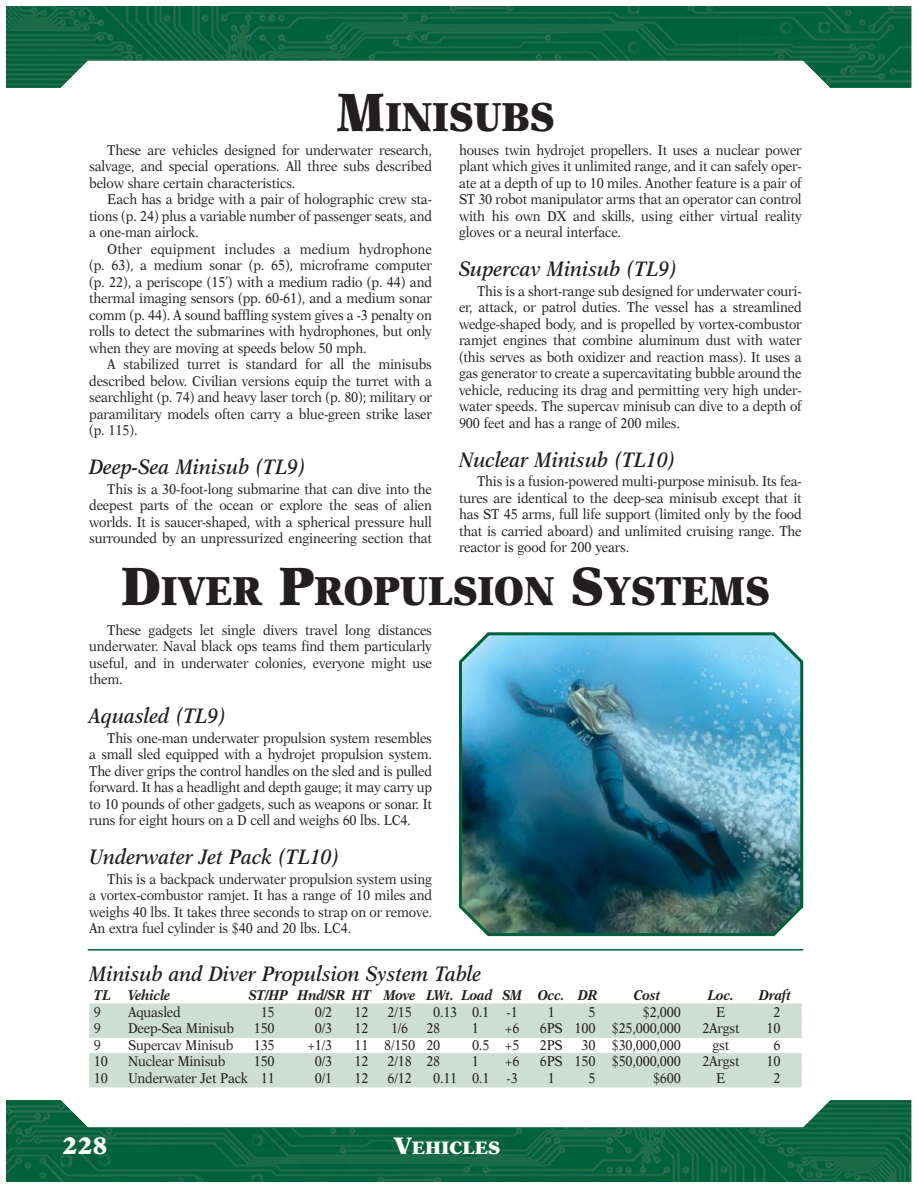
<style>
.page{position:relative;width:918px;height:1188px;background:#fff}
.page>*{position:absolute;margin:0;border:0;box-sizing:border-box;transform-origin:0 0}
.t1{font:900 40.5px "New Aster";color:#231f20;scale:.9 1}
.t2{font:900 24px "New Aster";color:#fff}
.t3{font:italic 600 21px "New Aster";color:#231f20;scale:.9 1}
.t4{font:900 18px "New Aster";color:#fff}
.t5{font:14.25px/16.5px "New Aster";letter-spacing:-.01em;color:#231f20;text-align:justify;scale:.9 1}
.t6{font:italic 700 14.25px "New Aster";letter-spacing:-.01em;color:#231f20;scale:.9 1}
.s1{font-size:54px}
.s2{font-size:24px}
</style>
<div class="page">
<img style="left:7px;top:1100px;width:904px;height:81px">
<img style="left:7px;top:7px;width:904px;height:81px">
<div style="left:89px;top:1003px;width:713px;height:18px;background:#ceded4"></div>
<div style="left:89px;top:1020px;width:713px;height:18px;background:#ceded4"></div>
<div style="left:89px;top:1053px;width:713px;height:18px;background:#ceded4"></div>
<div style="left:89px;top:1069px;width:713px;height:18px;background:#ceded4"></div>
<hr style="left:88px;top:949px;width:715px;height:2px;background:#00613b">
<img style="left:459px;top:632px;width:344px;height:304px">
<h1 class="t1" style="left:336px;top:100px;width:244px"><span class="s1">M</span>INISUBS</h1>
<p class="t5" style="left:89px;top:143px;width:382px;text-indent:18px">These are vehicles designed for underwater research, salvage, and special operations. All three subs described below share certain characteristics.</p>
<p class="t5" style="left:89px;top:192px;width:382px;text-indent:18px">Each has a bridge with a pair of holographic crew sta&shy;tions (p. 24) plus a variable number of passenger seats, and a one-man airlock.</p>
<p class="t5" style="left:89px;top:242px;width:382px;text-indent:18px">Other equipment includes a medium hydrophone (p. 63), a medium sonar (p. 65), microframe computer (p. 22), a periscope (15’) with a medium radio (p. 44) and thermal imaging sensors (pp. 60-61), and a medium sonar comm (p. 44). A sound baffling system gives a -3 penalty on rolls to detect the submarines with hydrophones, but only when they are moving at speeds below 50 mph.</p>
<p class="t5" style="left:89px;top:357px;width:382px;text-indent:18px">A stabilized turret is standard for all the minisubs described below. Civilian versions equip the turret with a searchlight (p. 74) and heavy laser torch (p. 80); military or paramilitary models often carry a blue-green strike laser (p. 115).</p>
<h3 class="t3" style="left:89px;top:458px;width:242px">Deep-Sea Minisub (TL9)</h3>
<p class="t5" style="left:89px;top:482px;width:382px;text-indent:18px">This is a 30-foot-long submarine that can dive into the deepest parts of the ocean or explore the seas of alien worlds. It is saucer-shaped, with a spherical pressure hull surrounded by an unpressurized engineering section that</p>
<p class="t5" style="left:459px;top:143px;width:382px">houses twin hydrojet propellers. It uses a nuclear power plant which gives it unlimited range, and it can safely oper&shy;ate at a depth of up to 10 miles. Another feature is a pair of ST 30 robot manipulator arms that an operator can control with his own DX and skills, using either virtual reality gloves or a neural interface.</p>
<h3 class="t3" style="left:459px;top:260px;width:244px">Supercav Minisub (TL9)</h3>
<p class="t5" style="left:459px;top:284px;width:382px;text-indent:18px">This is a short-range sub designed for underwater couri&shy;er, attack, or patrol duties. The vessel has a streamlined wedge-shaped body, and is propelled by vortex-combustor ramjet engines that combine aluminum dust with water (this serves as both oxidizer and reaction mass). It uses a gas generator to create a supercavitating bubble around the vehicle, reducing its drag and permitting very high under&shy;water speeds. The supercav minisub can dive to a depth of 900 feet and has a range of 200 miles.</p>
<h3 class="t3" style="left:459px;top:451px;width:242px">Nuclear Minisub (TL10)</h3>
<p class="t5" style="left:459px;top:474px;width:382px;text-indent:18px">This is a fusion-powered multi-purpose minisub. Its fea&shy;tures are identical to the deep-sea minisub except that it has ST 45 arms, full life support (limited only by the food that is carried aboard) and unlimited cruising range. The reactor is good for 200 years.</p>
<h1 class="t1" style="left:121px;top:574px;width:722px"><span class="s1">D</span>IVER <span class="s1">P</span>ROPULSION <span class="s1">S</span>YSTEMS</h1>
<p class="t5" style="left:89px;top:623px;width:382px;text-indent:18px">These gadgets let single divers travel long distances underwater. Naval black ops teams find them particularly useful, and in underwater colonies, everyone might use them.</p>
<h3 class="t3" style="left:89px;top:707px;width:154px">Aquasled (TL9)</h3>
<p class="t5" style="left:89px;top:731px;width:382px;text-indent:18px">This one-man underwater propulsion system resembles a small sled equipped with a hydrojet propulsion system.<br>The diver grips the control handles on the sled and is pulled forward. It has a headlight and depth gauge; it may carry up to 10 pounds of other gadgets, such as weapons or sonar. It runs for eight hours on a D cell and weighs 60 lbs. LC4.</p>
<h3 class="t3" style="left:89px;top:848px;width:280px">Underwater Jet Pack (TL10)</h3>
<p class="t5" style="left:89px;top:872px;width:383px;text-indent:18px">This is a backpack underwater propulsion system using a vortex-combustor ramjet. It has a range of 10 miles and weighs 40 lbs. It takes three seconds to strap on or remove.<br>An extra fuel cylinder is $40 and 20 lbs. LC4.</p>
<h3 class="t3" style="left:89px;top:965px;width:437px">Minisub and Diver Propulsion System Table</h3>
<p class="t6" style="left:94px;top:989px;width:86px">TL Vehicle</p>
<p class="t6" style="left:249px;top:989px;width:389px">ST/HP Hnd/SR HT Move LWt. Load SM Occ. DR</p>
<p class="t6" style="left:634px;top:989px;width:31px">Cost</p>
<p class="t6" style="left:708px;top:989px;width:31px">Loc.</p>
<p class="t6" style="left:759px;top:989px;width:37px">Draft</p>
<p class="t5" style="left:94px;top:1005px;width:9px">9</p>
<p class="t5" style="left:128px;top:1005px;width:60px">Aquasled</p>
<p class="t5" style="left:261px;top:1005px;width:17px">15</p>
<p class="t5" style="left:315px;top:1005px;width:21px">0/2</p>
<p class="t5" style="left:354px;top:1005px;width:17px">12</p>
<p class="t5" style="left:388px;top:1005px;width:29px">2/15</p>
<p class="t5" style="left:433px;top:1005px;width:96px">0.13 0.1 -1</p>
<p class="t5" style="left:548px;top:1005px;width:9px">1</p>
<p class="t5" style="left:588px;top:1005px;width:9px">5</p>
<p class="t5" style="left:643px;top:1005px;width:44px">$2,000</p>
<p class="t5" style="left:716px;top:1005px;width:12px">E</p>
<p class="t5" style="left:773px;top:1005px;width:9px">2</p>
<p class="t5" style="left:94px;top:1021px;width:9px">9</p>
<p class="t5" style="left:128px;top:1021px;width:119px">Deep-Sea Minisub</p>
<p class="t5" style="left:254px;top:1021px;width:25px">150</p>
<p class="t5" style="left:315px;top:1021px;width:21px">0/3</p>
<p class="t5" style="left:354px;top:1021px;width:17px">12</p>
<p class="t5" style="left:391px;top:1021px;width:21px">1/6</p>
<p class="t5" style="left:426px;top:1021px;width:17px">28</p>
<p class="t5" style="left:472px;top:1021px;width:9px">1</p>
<p class="t5" style="left:505px;top:1021px;width:18px">+6</p>
<p class="t5" style="left:540px;top:1021px;width:158px">6PS 100 $25,000,000</p>
<p class="t5" style="left:702px;top:1021px;width:43px">2Argst</p>
<p class="t5" style="left:766px;top:1021px;width:17px">10</p>
<p class="t5" style="left:94px;top:1038px;width:9px">9</p>
<p class="t5" style="left:128px;top:1038px;width:118px">Supercav Minisub</p>
<p class="t5" style="left:254px;top:1038px;width:25px">135</p>
<p class="t5" style="left:307px;top:1038px;width:29px">+1/3</p>
<p class="t5" style="left:354px;top:1038px;width:97px">11 8/150 20</p>
<p class="t5" style="left:472px;top:1038px;width:54px">0.5 +5</p>
<p class="t5" style="left:540px;top:1038px;width:27px">2PS</p>
<p class="t5" style="left:581px;top:1038px;width:112px">30 $30,000,000</p>
<p class="t5" style="left:713px;top:1038px;width:20px">gst</p>
<p class="t5" style="left:773px;top:1038px;width:9px">6</p>
<p class="t5" style="left:94px;top:1054px;width:17px">10</p>
<p class="t5" style="left:128px;top:1054px;width:110px">Nuclear Minisub</p>
<p class="t5" style="left:254px;top:1054px;width:25px">150</p>
<p class="t5" style="left:315px;top:1054px;width:21px">0/3</p>
<p class="t5" style="left:354px;top:1054px;width:17px">12</p>
<p class="t5" style="left:388px;top:1054px;width:60px">2/18 28</p>
<p class="t5" style="left:472px;top:1054px;width:9px">1</p>
<p class="t5" style="left:505px;top:1054px;width:18px">+6</p>
<p class="t5" style="left:540px;top:1054px;width:158px">6PS 150 $50,000,000</p>
<p class="t5" style="left:702px;top:1054px;width:43px">2Argst</p>
<p class="t5" style="left:766px;top:1054px;width:17px">10</p>
<p class="t5" style="left:94px;top:1071px;width:17px">10</p>
<p class="t5" style="left:128px;top:1071px;width:164px">Underwater Jet Pack 11</p>
<p class="t5" style="left:315px;top:1071px;width:21px">0/1</p>
<p class="t5" style="left:354px;top:1071px;width:17px">12</p>
<p class="t5" style="left:388px;top:1071px;width:29px">6/12</p>
<p class="t5" style="left:433px;top:1071px;width:96px">0.11 0.1 -3</p>
<p class="t5" style="left:548px;top:1071px;width:9px">1</p>
<p class="t5" style="left:588px;top:1071px;width:9px">5</p>
<p class="t5" style="left:653px;top:1071px;width:32px">$600</p>
<p class="t5" style="left:716px;top:1071px;width:12px">E</p>
<p class="t5" style="left:773px;top:1071px;width:9px">2</p>
<h2 class="t2" style="left:62px;top:1136px;width:47px">228</h2>
<p class="t4" style="left:394px;top:1140px;width:108px"><span class="s2">V</span>EHICLES</p>
</div>
